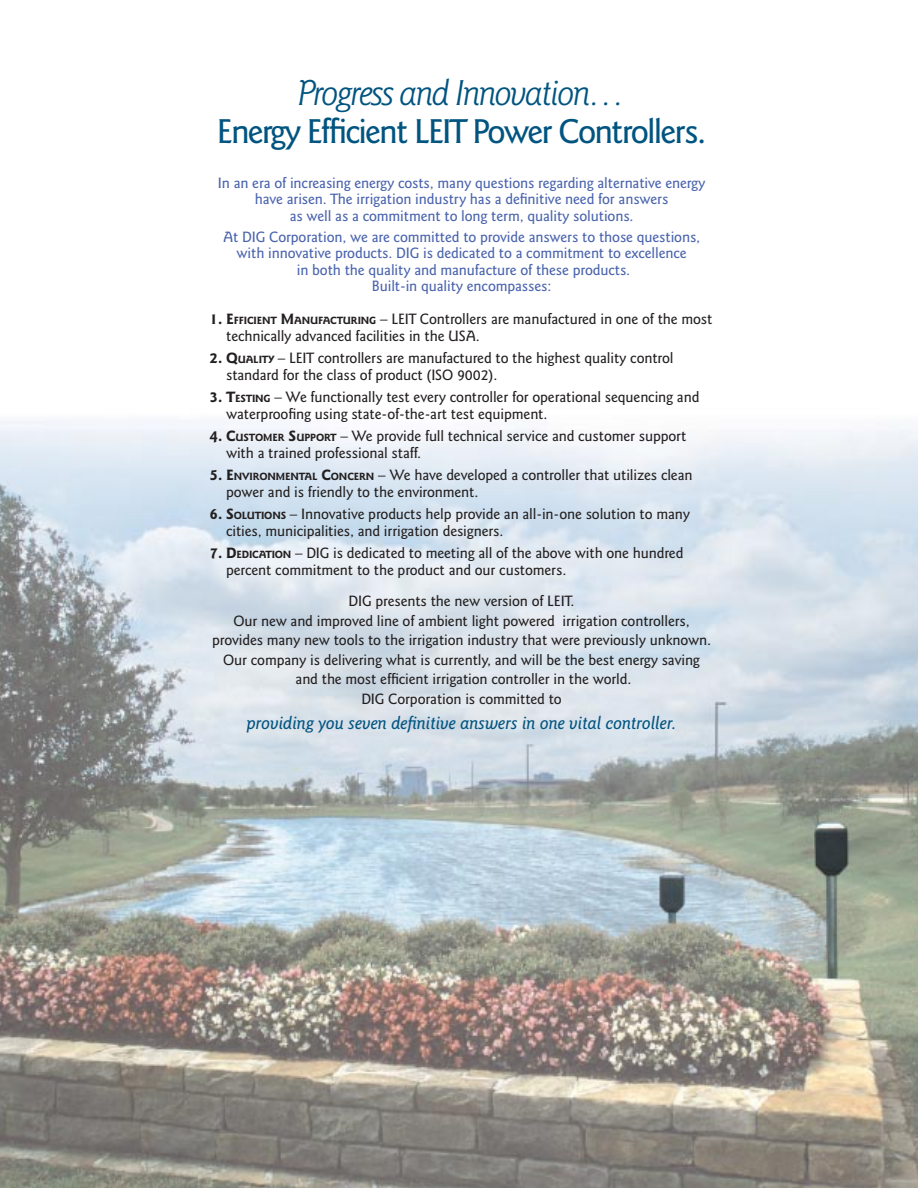
<style>
.page{position:relative;width:918px;height:1188px;background:#fff}
.page>*{position:absolute;margin:0;border:0;box-sizing:border-box;transform-origin:0 0}
.t1{font:italic 300 36px "Goudy Sans IT Cby BT";letter-spacing:-.05em;color:#005480}
.t2{font:500 34.5px "Goudy Sans IT Cby BT";letter-spacing:-.055em;color:#005480}
.t3{font:italic 500 18px "Goudy Sans IT Cby BT";letter-spacing:-.01em;color:#005480}
.t4{font:500 15px/16.5px "Goudy Sans IT Cby BT";letter-spacing:-.01em;color:#231f1f}
.t5{font:500 15px/16.5px "Goudy Sans IT Cby BT";letter-spacing:-.01em;color:#4963ad;text-align:center}
.s1{font-weight:700}
.s2{font-weight:700;font-size:10.5px}
</style>
<div class="page">
<img style="left:0;top:420px;width:918px;height:768px">
<h1 class="t1" style="left:298px;top:79px;width:328px">Progress and Innovation…</h1>
<h2 class="t2" style="left:217px;top:118px;width:491px">Energy Efficient LEIT Power Controllers.</h2>
<p class="t5" style="left:218px;top:176px;width:489px">In an era of increasing energy costs, many questions regarding alternative energy have arisen. The irrigation industry has a definitive need for answers<br>as well as a commitment to long term, quality solutions.</p>
<p class="t5" style="left:223px;top:230px;width:479px">At DIG Corporation, we are committed to provide answers to those questions, with innovative products. DIG is dedicated to a commitment to excellence<br>in both the quality and manufacture of these products.<br>Built-in quality encompasses:</p>
<p class="t4" style="left:226px;top:312px;width:488px;text-indent:-17px"><span class="s1">1. E</span><span class="s2">FFICIENT</span> <span class="s1">M</span><span class="s2">ANUFACTURING</span> – LEIT Controllers are manufactured in one of the most technically advanced facilities in the USA.</p>
<p class="t4" style="left:226px;top:351px;width:449px;text-indent:-16px"><span class="s1">2. Q</span><span class="s2">UALITY</span> – LEIT controllers are manufactured to the highest quality control standard for the class of product (ISO 9002).</p>
<p class="t4" style="left:226px;top:390px;width:475px;text-indent:-17px"><span class="s1">3. T</span><span class="s2">ESTING</span> – We functionally test every controller for operational sequencing and waterproofing using state-of-the-art test equipment.</p>
<p class="t4" style="left:226px;top:429px;width:462px;text-indent:-16px"><span class="s1">4. C</span><span class="s2">USTOMER</span> <span class="s1">S</span><span class="s2">UPPORT</span> – We provide full technical service and customer support with a trained professional staff.</p>
<p class="t4" style="left:226px;top:468px;width:468px;text-indent:-17px"><span class="s1">5. E</span><span class="s2">NVIRONMENTAL</span> <span class="s1">C</span><span class="s2">ONCERN</span> – We have developed a controller that utilizes clean power and is friendly to the environment.</p>
<p class="t4" style="left:226px;top:507px;width:466px;text-indent:-16px"><span class="s1">6. S</span><span class="s2">OLUTIONS</span> – Innovative products help provide an all-in-one solution to many cities, municipalities, and irrigation designers.</p>
<p class="t4" style="left:226px;top:546px;width:459px;text-indent:-17px"><span class="s1">7. D</span><span class="s2">EDICATION</span> – DIG is dedicated to meeting all of the above with one hundred percent commitment to the product and our customers.</p>
<p class="t4" style="left:212px;top:593px;width:501px;line-height:19.5px;text-align:center">DIG presents the new version of LEIT.<br>Our new and improved line of ambient light powered irrigation controllers, provides many new tools to the irrigation industry that were previously unknown.<br>Our company is delivering what is currently, and will be the best energy saving and the most efficient irrigation controller in the world.<br>DIG Corporation is committed to</p>
<p class="t3" style="left:247px;top:716px;width:431px">providing you seven definitive answers in one vital controller.</p>
</div>
